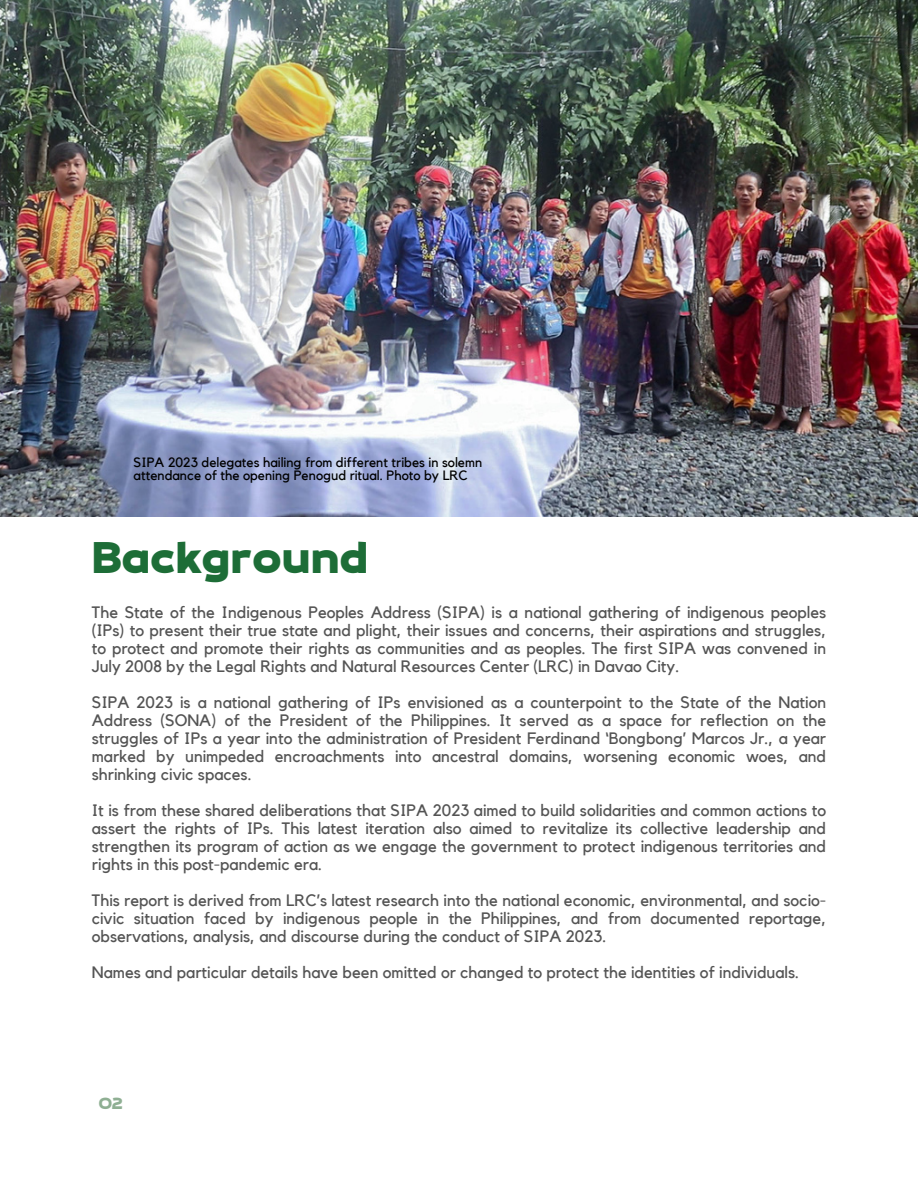
<style>
.page{position:relative;width:918px;height:1188px;background:#fff}
.page>*{position:absolute;margin:0;border:0;box-sizing:border-box;transform-origin:0 0}
.t1{font:900 45px "Brinnan";color:#1d6d37}
.t2{font:16.5px/18px "Kollektif";color:#545454;text-align:justify}
.t3{font:900 16.5px "Brinnan";color:#8faf93}
.t4{font:13.5px/13.5px "Kollektif";color:#000}
</style>
<div class="page">
<img style="left:0;top:0;width:918px;height:516px">
<p class="t4" style="left:134px;top:456px;width:350px">SIPA 2023 delegates hailing from different tribes in solemn attendance of the opening Penogud ritual. Photo by LRC</p>
<p class="t1" style="left:92px;top:533px;width:278px">Background</p>
<p class="t2" style="left:92px;top:604px;width:736px">The State of the Indigenous Peoples Address (SIPA) is a national gathering of indigenous peoples (IPs) to present their true state and plight, their issues and concerns, their aspirations and struggles, to protect and promote their rights as communities and as peoples. The first SIPA was convened in July 2008 by the Legal Rights and Natural Resources Center (LRC) in Davao City.</p>
<p class="t2" style="left:92px;top:694px;width:736px">SIPA 2023 is a national gathering of IPs envisioned as a counterpoint to the State of the Nation Address (SONA) of the President of the Philippines. It served as a space for reflection on the struggles of IPs a year into the administration of President Ferdinand ‘Bongbong’ Marcos Jr., a year marked by unimpeded encroachments into ancestral domains, worsening economic woes, and shrinking civic spaces.</p>
<p class="t2" style="left:92px;top:802px;width:736px">It is from these shared deliberations that SIPA 2023 aimed to build solidarities and common actions to assert the rights of IPs. This latest iteration also aimed to revitalize its collective leadership and strengthen its program of action as we engage the government to protect indigenous territories and rights in this post-pandemic era.</p>
<p class="t2" style="left:92px;top:892px;width:736px">This report is derived from LRC’s latest research into the national economic, environmental, and socio&shy;civic situation faced by indigenous people in the Philippines, and from documented reportage, observations, analysis, and discourse during the conduct of SIPA 2023.</p>
<p class="t2" style="left:92px;top:964px;width:709px">Names and particular details have been omitted or changed to protect the identities of individuals.</p>
<p class="t3" style="left:99px;top:1095px;width:26px">02</p>
</div>
